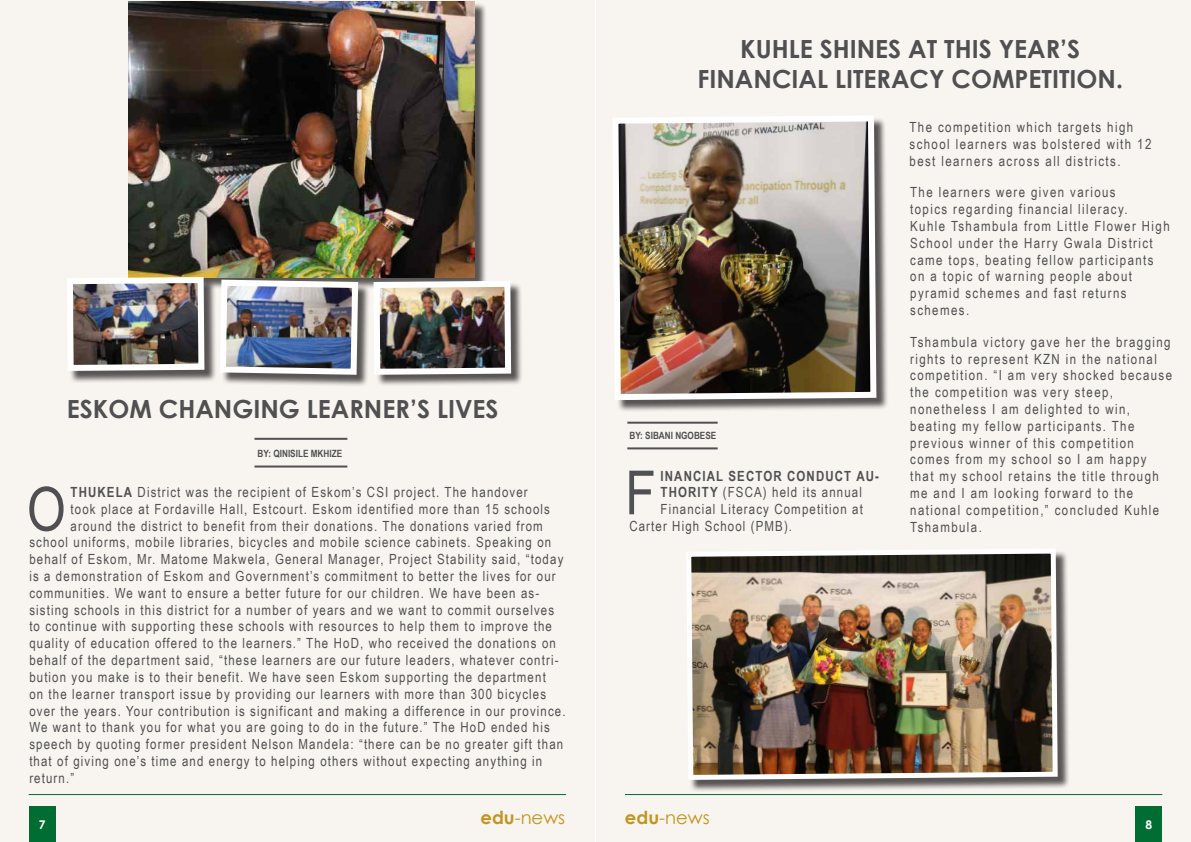
<style>
.page{position:relative;width:1191px;height:842px;background:#fff}
.page>*{position:absolute;margin:0;border:0;box-sizing:border-box;transform-origin:0 0}
.t1{font:60.9px "Arial Narrow";color:#505052}
.t2{font:700 25px/30px "Century Gothic";color:#505052;text-align:center}
.t3{font:18px "Century Gothic";color:#c39521}
.t4{font:14px "Arial Narrow";letter-spacing:.08em;color:#505052}
.t5{font:14px/16.8px "Arial Narrow";letter-spacing:.1em;color:#505052}
.t6{font:700 14px "Arial Narrow";letter-spacing:.08em;color:#505052}
.t7{font:700 12px "Century Gothic";color:#fff}
.t8{font:700 10px "Arial Narrow";color:#505052}
.s1{font-weight:700}
</style>
<div class="page">
<div style="left:596px;top:0;width:594px;height:842px;background:#f8f5f0"></div>
<div style="left:0;top:0;width:594px;height:842px;background:#f8f5f0"></div>
<hr style="left:29px;top:794px;width:537px;height:1px;background:#006d33">
<hr style="left:625px;top:794px;width:537px;height:1px;background:#006d33">
<div style="left:29px;top:806px;width:27px;height:36px;background:#006d33"></div>
<div style="left:1135px;top:806px;width:27px;height:36px;background:#006d33"></div>
<hr style="left:254px;top:438px;width:93px;height:2px;background:#505052">
<hr style="left:254px;top:465px;width:93px;height:2px;background:#505052">
<div style="left:130px;top:2px;width:357px;height:287px;background:#231f20;opacity:.75"></div>
<img style="left:128px;top:1px;width:347px;height:276px">
<div style="left:221px;top:281px;width:149px;height:106px;background:#231f20;opacity:.75"></div>
<img style="left:217px;top:277px;width:144px;height:101px">
<div style="left:375px;top:282px;width:148px;height:105px;background:#231f20;opacity:.75"></div>
<img style="left:370px;top:278px;width:144px;height:100px">
<div style="left:614px;top:117px;width:274px;height:295px;background:#231f20;opacity:.75"></div>
<img style="left:613px;top:116px;width:266px;height:287px">
<div style="left:68px;top:278px;width:149px;height:105px;background:#231f20;opacity:.75"></div>
<img style="left:67px;top:274px;width:140px;height:100px">
<div style="left:687px;top:550px;width:383px;height:242px;background:#231f20;opacity:.75"></div>
<img style="left:686px;top:549px;width:374px;height:233px">
<hr style="left:627px;top:422px;width:90px;height:2px;background:#505052">
<hr style="left:627px;top:447px;width:90px;height:2px;background:#505052">
<h2 class="t2" style="left:67px;top:393px;width:433px">ESKOM CHANGING LEARNER’S LIVES</h2>
<p class="t8" style="left:258px;top:447px;width:86px">BY: QINISILE MKHIZE</p>
<h1 class="t1" style="left:27px;top:464px;width:40px">O</h1>
<p class="t4" style="left:71px;top:482px;width:458px"><span class="s1">THUKELA</span> District was the recipient of Eskom’s CSI project. The handover</p>
<p class="t4" style="left:71px;top:499px;width:481px">took place at Fordaville Hall, Estcourt. Eskom identified more than 15 schools</p>
<p class="t4" style="left:71px;top:515px;width:474px">around the district to benefit from their donations. The donations varied from</p>
<p class="t4" style="left:29px;top:532px;width:523px">school uniforms, mobile libraries, bicycles and mobile science cabinets. Speaking on</p>
<p class="t4" style="left:29px;top:549px;width:535px">behalf of Eskom, Mr. Matome Makwela, General Manager, Project Stability said, “today</p>
<p class="t4" style="left:29px;top:566px;width:528px">is a demonstration of Eskom and Government’s commitment to better the lives for our</p>
<p class="t4" style="left:29px;top:583px;width:511px">communities. We want to ensure a better future for our children. We have been as-</p>
<p class="t4" style="left:29px;top:599px;width:526px">sisting schools in this district for a number of years and we want to commit ourselves</p>
<p class="t4" style="left:29px;top:616px;width:524px">to continue with supporting these schools with resources to help them to improve the</p>
<p class="t4" style="left:29px;top:633px;width:528px">quality of education offered to the learners.” The HoD, who received the donations on</p>
<p class="t4" style="left:29px;top:650px;width:530px">behalf of the department said, “these learners are our future leaders, whatever contri-</p>
<p class="t4" style="left:29px;top:667px;width:518px">bution you make is to their benefit. We have seen Eskom supporting the department</p>
<p class="t4" style="left:29px;top:683px;width:518px">on the learner transport issue by providing our learners with more than 300 bicycles</p>
<p class="t4" style="left:29px;top:700px;width:538px">over the years. Your contribution is significant and making a difference in our province.</p>
<p class="t4" style="left:29px;top:717px;width:522px">We want to thank you for what you are going to do in the future.” The HoD ended his</p>
<p class="t4" style="left:29px;top:734px;width:535px">speech by quoting former president Nelson Mandela: “there can be no greater gift than</p>
<p class="t4" style="left:29px;top:751px;width:514px">that of giving one’s time and energy to helping others without expecting anything in</p>
<p class="t4" style="left:29px;top:767px;width:46px">return.”</p>
<h2 class="t2" style="left:697px;top:33px;width:427px">KUHLE SHINES AT THIS YEAR’S<br>FINANCIAL LITERACY COMPETITION.</h2>
<p class="t8" style="left:629px;top:429px;width:88px">BY: SIBANI NGOBESE</p>
<h1 class="t1" style="left:625px;top:448px;width:32px">F</h1>
<p class="t6" style="left:660px;top:468px;width:220px">INANCIAL SECTOR CONDUCT AU-</p>
<p class="t4" style="left:660px;top:482px;width:203px"><span class="s1">THORITY</span> (FSCA) held its annual</p>
<p class="t4" style="left:660px;top:499px;width:204px">Financial Literacy Competition at</p>
<p class="t4" style="left:629px;top:516px;width:164px">Carter High School (PMB).</p>
<p class="t5" style="left:909px;top:118px;width:243px">The competition which targets high school learners was bolstered with 12 best learners across all districts.</p>
<p class="t5" style="left:910px;top:184px;width:261px">The learners were given various<br>topics regarding financial lileracy.<br>Kuhle Tshambula from Little Flower High School under the Harry Gwala District came tops, beating fellow participants on a topic of warning people about pyramid schemes and fast returns schemes.</p>
<p class="t5" style="left:910px;top:333px;width:263px">Tshambula victory gave her the bragging rights to represent KZN in the national competition. “I am very shocked because the competition was very steep, nonetheless I am delighted to win, beating my fellow participants. The previous winner of this competition comes from my school so I am happy that my school retains the title through me and I am looking forward to the national competition,” concluded Kuhle Tshambula.</p>
<p class="t3" style="left:480px;top:807px;width:86px"><span class="s1">edu</span>-news</p>
<p class="t3" style="left:625px;top:807px;width:86px"><span class="s1">edu</span>-news</p>
<p class="t7" style="left:39px;top:817px;width:8px">7</p>
<p class="t7" style="left:1145px;top:817px;width:8px">8</p>
</div>
